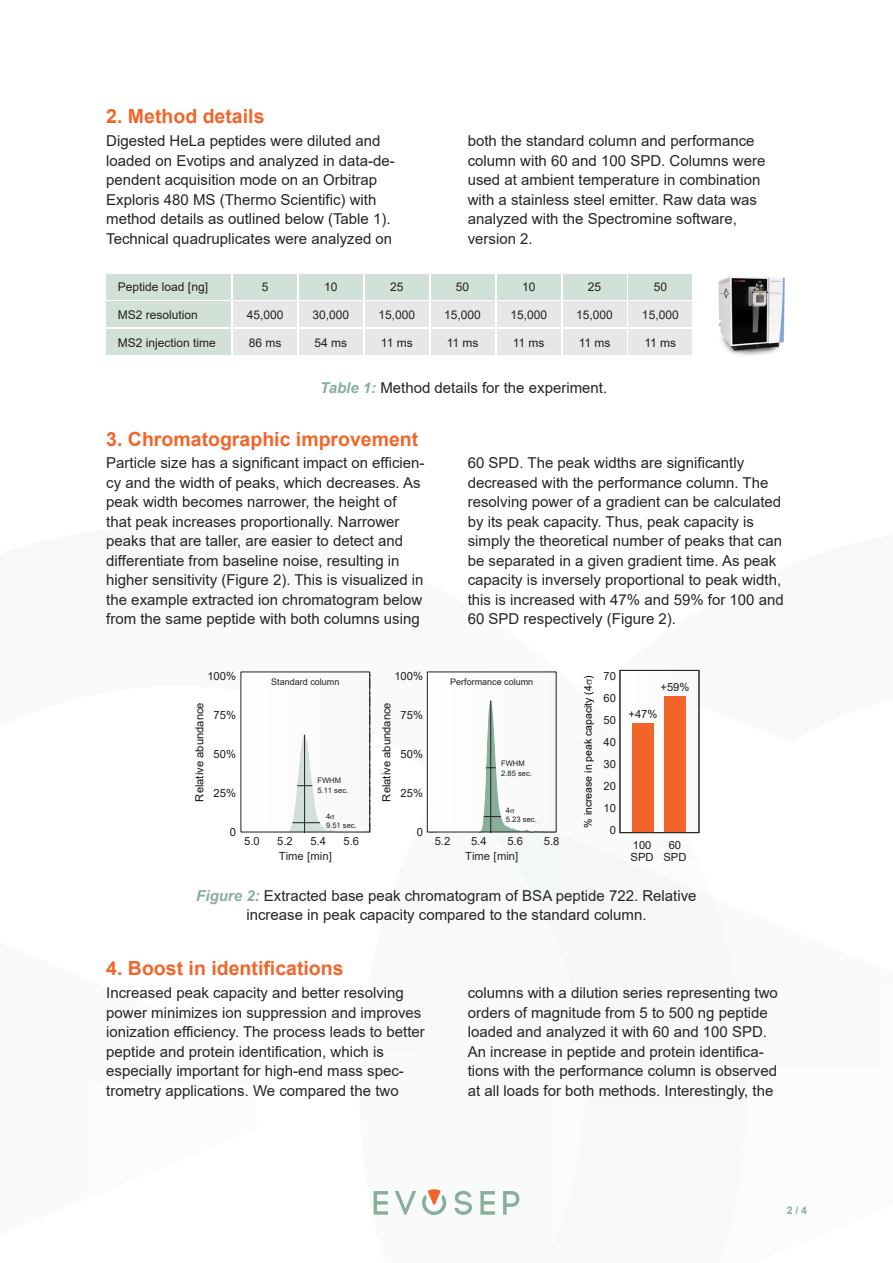
<style>
.page{position:relative;width:893px;height:1263px;background:#fff}
.page>*{position:absolute;margin:0;border:0;box-sizing:border-box;transform-origin:0 0}
.t1{font:700 19.5px "Arial";color:#f2652a}
.t2{font:15px/19.5px "Arial";color:#222721}
.t3{font:12px "Arial";color:#231f20}
.t4{font:11.25px/12px "Arial";color:#1c1d1a;text-align:center}
.t5{font:11.25px "Arial";color:#171612}
.t6{font:11.25px "Arial";color:#231f20}
.t7{font:11.25px "Arial";color:#222721}
.t8{font:10.5px "Arial";color:#020202}
.t9{font:700 10.5px "Arial";color:#87af9a}
.t10{font:9px "Arial";color:#231f20}
.t11{font:7.65px/9.1px "Arial";color:#1c1d1a}
.s1{color:#222721}
.s2{color:#1d1c1a}
.s3{font-weight:700;font-style:italic;color:#87af9a}
</style>
<div class="page">
<svg style="left:240px;top:669px;width:481px;height:546px"></svg>
<svg style="left:374px;top:1191px;width:14px;height:24px"></svg>
<svg style="left:455px;top:1191px;width:17px;height:24px"></svg>
<svg style="left:480px;top:1191px;width:15px;height:24px"></svg>
<svg style="left:395px;top:1191px;width:21px;height:24px"></svg>
<svg style="left:503px;top:1191px;width:16px;height:24px"></svg>
<svg style="left:422px;top:1189px;width:24px;height:26px"></svg>
<div style="left:106px;top:274px;width:125px;height:25px;background:#d2e1d7"></div>
<div style="left:233px;top:274px;width:64px;height:25px;background:#d2e1d7"></div>
<div style="left:431px;top:274px;width:63px;height:25px;background:#d2e1d7"></div>
<div style="left:106px;top:301px;width:125px;height:26px;background:#d2e1d7"></div>
<div style="left:233px;top:301px;width:64px;height:26px;background:#e6e7e8"></div>
<div style="left:431px;top:301px;width:63px;height:26px;background:#e6e7e8"></div>
<div style="left:299px;top:274px;width:64px;height:25px;background:#d2e1d7"></div>
<div style="left:299px;top:301px;width:64px;height:26px;background:#e6e7e8"></div>
<div style="left:365px;top:274px;width:64px;height:25px;background:#d2e1d7"></div>
<div style="left:365px;top:301px;width:64px;height:26px;background:#e6e7e8"></div>
<div style="left:629px;top:274px;width:63px;height:25px;background:#d2e1d7"></div>
<div style="left:629px;top:301px;width:63px;height:26px;background:#e6e7e8"></div>
<div style="left:497px;top:274px;width:64px;height:25px;background:#d2e1d7"></div>
<div style="left:497px;top:301px;width:64px;height:26px;background:#e6e7e8"></div>
<div style="left:563px;top:274px;width:63px;height:25px;background:#d2e1d7"></div>
<div style="left:563px;top:301px;width:63px;height:26px;background:#e6e7e8"></div>
<div style="left:106px;top:329px;width:125px;height:26px;background:#d2e1d7"></div>
<div style="left:233px;top:329px;width:64px;height:26px;background:#e6e7e8"></div>
<div style="left:431px;top:329px;width:63px;height:26px;background:#e6e7e8"></div>
<div style="left:299px;top:329px;width:64px;height:26px;background:#e6e7e8"></div>
<div style="left:365px;top:329px;width:64px;height:26px;background:#e6e7e8"></div>
<div style="left:629px;top:329px;width:63px;height:26px;background:#e6e7e8"></div>
<div style="left:497px;top:329px;width:64px;height:26px;background:#e6e7e8"></div>
<div style="left:563px;top:329px;width:63px;height:26px;background:#e6e7e8"></div>
<img style="left:718px;top:277px;width:67px;height:79px">
<div style="left:620px;top:670px;width:79px;height:163px;background:#fbfbfc"></div>
<div style="left:632px;top:723px;width:22px;height:110px;background:#f2652a"></div>
<div style="left:664px;top:696px;width:22px;height:137px;background:#f2652a"></div>
<div style="left:427px;top:672px;width:129px;height:160px;background:#fbfbfc"></div>
<div style="left:427px;top:672px;width:129px;height:160px;border:1px solid #231f20"></div>
<div style="left:620px;top:670px;width:79px;height:163px;border:1px solid #222721"></div>
<svg style="left:587px;top:679px;width:5px;height:6px"></svg>
<svg style="left:241px;top:672px;width:129px;height:160px"></svg>
<svg style="left:429px;top:696px;width:127px;height:136px"></svg>
<h1 class="t1" style="left:106px;top:102px;width:160px">2. Method details</h1>
<p class="t2" style="left:106px;top:131px;width:290px">Digested HeLa peptides were diluted and loaded on Evotips and analyzed in data-de&shy;pendent acquisition mode on an Orbitrap Exploris 480 MS (Thermo Scientific) with method details as outlined below (Table 1).<br>Technical quadruplicates were analyzed on</p>
<p class="t2" style="left:468px;top:131px;width:299px">both the standard column and performance column with 60 and 100 SPD. Columns were used at ambient temperature in combination with a stainless steel emitter. Raw data was analyzed with the Spectromine software, version 2.</p>
<p class="t3" style="left:118px;top:279px;width:92px">Peptide load <span class="s1">[</span><span class="s2">ng</span><span class="s1">]</span></p>
<p class="t3" style="left:262px;top:279px;width:8px">5</p>
<p class="t3" style="left:456px;top:279px;width:15px">50</p>
<p class="t3" style="left:118px;top:306px;width:82px">MS2 resolution</p>
<p class="t3" style="left:247px;top:306px;width:38px">45,000</p>
<p class="t3" style="left:324px;top:279px;width:15px">10</p>
<p class="t3" style="left:313px;top:306px;width:38px">30,000</p>
<p class="t3" style="left:390px;top:279px;width:15px">25</p>
<p class="t3" style="left:378px;top:306px;width:38px">15,000</p>
<p class="t3" style="left:444px;top:306px;width:38px">15,000</p>
<p class="t3" style="left:522px;top:279px;width:15px">10</p>
<p class="t3" style="left:654px;top:279px;width:15px">50</p>
<p class="t3" style="left:510px;top:306px;width:38px">15,000</p>
<p class="t3" style="left:588px;top:279px;width:15px">25</p>
<p class="t3" style="left:576px;top:306px;width:38px">15,000</p>
<p class="t3" style="left:642px;top:306px;width:38px">15,000</p>
<p class="t3" style="left:118px;top:334px;width:100px">MS2 injection time</p>
<p class="t3" style="left:249px;top:334px;width:34px">86 ms</p>
<p class="t3" style="left:315px;top:334px;width:34px">54 ms</p>
<p class="t3" style="left:381px;top:334px;width:33px">11 ms</p>
<p class="t3" style="left:447px;top:334px;width:33px">11 ms</p>
<p class="t3" style="left:513px;top:334px;width:33px">11 ms</p>
<p class="t3" style="left:579px;top:334px;width:33px">11 ms</p>
<p class="t3" style="left:644px;top:334px;width:33px">11 ms</p>
<p class="t2" style="left:320px;top:378px;width:289px"><span class="s3">Table 1:</span> Method details for the experiment.</p>
<h1 class="t1" style="left:106px;top:426px;width:314px">3. Chromatographic improvement</h1>
<p class="t2" style="left:106px;top:453px;width:320px">Particle size has a significant impact on efficien&shy;cy and the width of peaks, which decreases. As peak width becomes narrower, the height of that peak increases proportionally. Narrower peaks that are taller, are easier to detect and differentiate from baseline noise, resulting in higher sensitivity (Figure 2). This is visualized in the example extracted ion chromatogram below from the same peptide with both columns using</p>
<p class="t2" style="left:468px;top:453px;width:317px">60 SPD. The peak widths are significantly decreased with the performance column. The resolving power of a gradient can be calculated by its peak capacity. Thus, peak capacity is simply the theoretical number of peaks that can be separated in a given gradient time. As peak capacity is inversely proportional to peak width, this is increased with 47% and 59% for 100 and 60 SPD respectively (Figure 2).</p>
<p class="t4" style="left:207px;top:670px;width:30px">100%</p>
<p class="t4" style="left:394px;top:670px;width:30px">100%</p>
<p class="t10" style="left:271px;top:676px;width:70px">Standard column</p>
<p class="t10" style="left:450px;top:676px;width:85px">Performance column</p>
<p class="t5" style="left:192px;top:801px;width:101px;rotate:-90deg">Relative abundance</p>
<p class="t4" style="left:214px;top:709px;width:24px">75%</p>
<p class="t4" style="left:214px;top:748px;width:24px">50%</p>
<p class="t4" style="left:214px;top:787px;width:24px">25%</p>
<p class="t11" style="left:317px;top:776px;width:32px">FWHM<br>5.11 sec.</p>
<p class="t5" style="left:379px;top:801px;width:101px;rotate:-90deg">Relative abundance</p>
<p class="t4" style="left:401px;top:709px;width:24px">75%</p>
<p class="t4" style="left:401px;top:748px;width:24px">50%</p>
<p class="t4" style="left:401px;top:787px;width:24px">25%</p>
<p class="t11" style="left:501px;top:759px;width:32px">FWHM<br>2.85 sec.</p>
<p class="t4" style="left:230px;top:825px;width:8px">0</p>
<p class="t11" style="left:326px;top:812px;width:32px">4<br>9.51 sec.</p>
<p class="t11" style="left:506px;top:806px;width:32px">4<br>5.23 sec.</p>
<p class="t4" style="left:417px;top:825px;width:8px">0</p>
<p class="t6" style="left:244px;top:833px;width:17px">5.0</p>
<p class="t6" style="left:277px;top:833px;width:17px">5.2</p>
<p class="t6" style="left:310px;top:833px;width:17px">5.4</p>
<p class="t6" style="left:435px;top:833px;width:17px">5.2</p>
<p class="t6" style="left:471px;top:833px;width:17px">5.4</p>
<p class="t6" style="left:507px;top:833px;width:17px">5.6</p>
<p class="t6" style="left:343px;top:833px;width:17px">5.6</p>
<p class="t6" style="left:544px;top:833px;width:17px">5.8</p>
<p class="t7" style="left:279px;top:848px;width:54px">Time [min]</p>
<p class="t7" style="left:465px;top:848px;width:54px">Time [min]</p>
<p class="t8" style="left:581px;top:828px;width:154px;rotate:-90deg">% increase in peak capacity (4 )</p>
<p class="t4" style="left:604px;top:670px;width:14px">70</p>
<p class="t4" style="left:604px;top:692px;width:14px">60</p>
<p class="t4" style="left:604px;top:736px;width:14px">40</p>
<p class="t4" style="left:604px;top:714px;width:14px">50</p>
<p class="t4" style="left:604px;top:758px;width:14px">30</p>
<p class="t4" style="left:604px;top:802px;width:14px">10</p>
<p class="t4" style="left:604px;top:780px;width:14px">20</p>
<p class="t4" style="left:610px;top:824px;width:8px">0</p>
<p class="t4" style="left:660px;top:681px;width:30px">+59%</p>
<p class="t4" style="left:628px;top:708px;width:30px">+47%</p>
<p class="t4" style="left:631px;top:838px;width:25px;text-align:left">100<br>SPD</p>
<p class="t4" style="left:663px;top:838px;width:25px">60<br>SPD</p>
<p class="t2" style="left:196px;top:886px;width:502px;text-align:center"><span class="s3">Figure 2:</span> Extracted base peak chromatogram of BSA peptide 722. Relative increase in peak capacity compared to the standard column.</p>
<h1 class="t1" style="left:106px;top:954px;width:239px">4. Boost in identifications</h1>
<p class="t2" style="left:106px;top:983px;width:320px">Increased peak capacity and better resolving power minimizes ion suppression and improves ionization efficiency. The process leads to better peptide and protein identification, which is especially important for high-end mass spec&shy;trometry applications. We compared the two</p>
<p class="t2" style="left:468px;top:983px;width:312px">columns with a dilution series representing two orders of magnitude from 5 to 500 ng peptide loaded and analyzed it with 60 and 100 SPD.<br>An increase in peptide and protein identifica&shy;tions with the performance column is observed at all loads for both methods. Interestingly, the</p>
<p class="t9" style="left:787px;top:1203px;width:22px">2 / 4</p>
</div>
